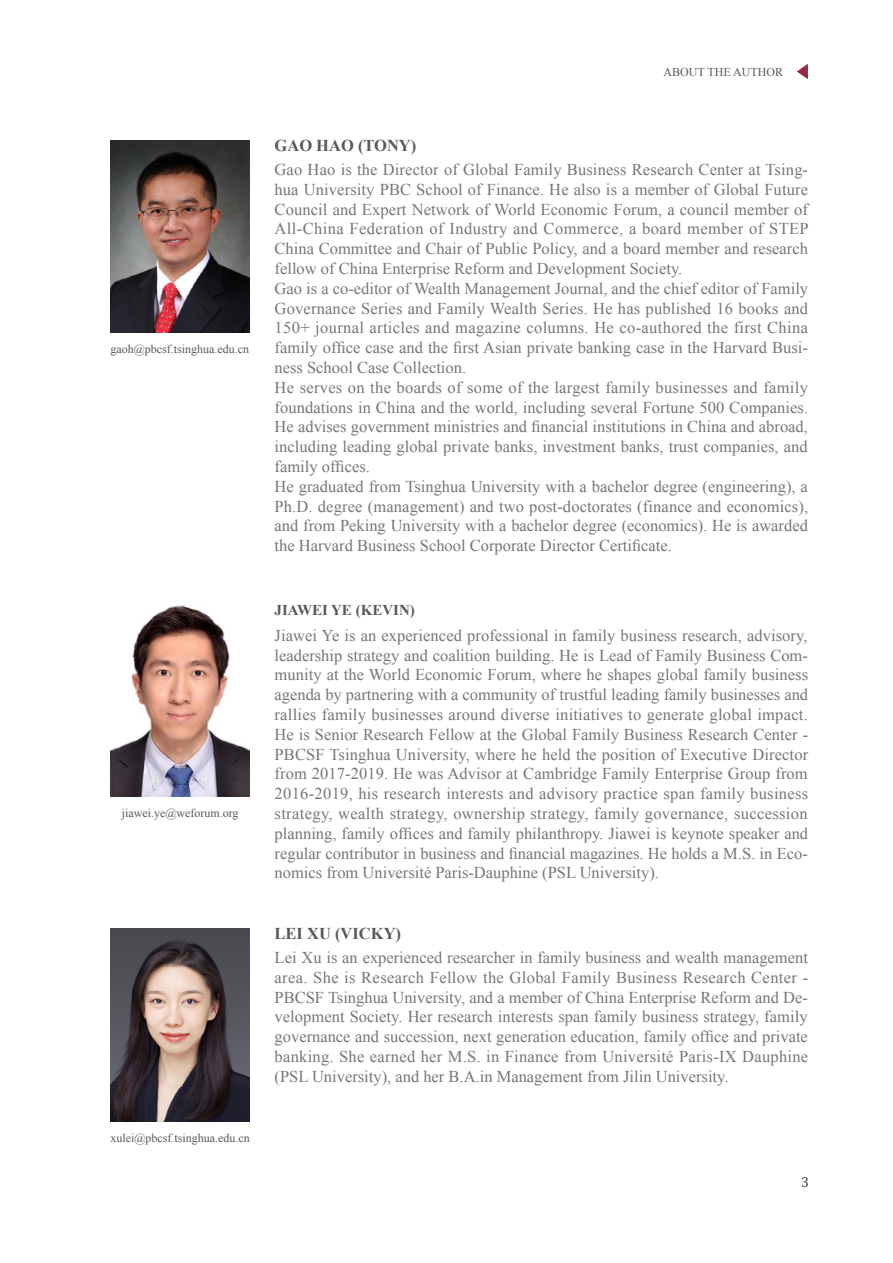
<style>
.page{position:relative;width:893px;height:1263px;background:#fff}
.page>*{position:absolute;margin:0;border:0;box-sizing:border-box;transform-origin:0 0}
.内文{font:16.5px/19.8px "Times New Roman";color:#767676;text-align:justify}
.红色标题变黑{font:700 16.5px "Times New Roman";color:#595757}
.红色标题变黑-2{font:700 15px "Times New Roman";color:#595757}
.t1{font:500 13.5px "Source Han Serif CN";color:#000}
.角注文字{font:12px "Times New Roman";color:#595757}
.页面角标文字{font:12px "Times New Roman";color:#595757}
</style>
<div class="page">
<svg style="left:797px;top:64px;width:11px;height:15px"></svg>
<img style="left:111px;top:140px;width:138px;height:192px">
<img style="left:111px;top:605px;width:139px;height:191px">
<img style="left:111px;top:928px;width:139px;height:193px">
<p class="页面角标文字" style="left:664px;top:64px;width:121px">ABOUT THE AUTHOR</p>
<p class="角注文字" style="left:111px;top:341px;width:140px">gaoh@pbcsf.tsinghua.edu.cn</p>
<p class="角注文字" style="left:122px;top:805px;width:118px">jiawei.ye@weforum.org</p>
<p class="角注文字" style="left:111px;top:1130px;width:141px">xulei@pbcsf.tsinghua.edu.cn</p>
<p class="红色标题变黑" style="left:275px;top:134px;width:143px">GAO HAO (TONY)</p>
<p class="内文" style="left:275px;top:159px;width:536px">Gao Hao is the Director of Global Family Business Research Center at Tsing&shy;hua University PBC School of Finance. He also is a member of Global Future Council and Expert Network of World Economic Forum, a council member of All-China Federation of Industry and Commerce, a board member of STEP China Committee and Chair of Public Policy, and a board member and research fellow of China Enterprise Reform and Development Society.</p>
<p class="内文" style="left:275px;top:278px;width:535px">Gao is a co-editor of Wealth Management Journal, and the chief editor of Family Governance Series and Family Wealth Series. He has published 16 books and 150+ journal articles and magazine columns. He co-authored the first China family office case and the first Asian private banking case in the Harvard Busi&shy;ness School Case Collection.</p>
<p class="内文" style="left:275px;top:377px;width:535px">He serves on the boards of some of the largest family businesses and family foundations in China and the world, including several Fortune 500 Companies.<br>He advises government ministries and financial institutions in China and abroad, including leading global private banks, investment banks, trust companies, and family offices.</p>
<p class="内文" style="left:275px;top:476px;width:535px">He graduated from Tsinghua University with a bachelor degree (engineering), a Ph.D. degree (management) and two post-doctorates (finance and economics), and from Peking University with a bachelor degree (economics). He is awarded the Harvard Business School Corporate Director Certificate.</p>
<p class="红色标题变黑-2" style="left:275px;top:600px;width:142px">JIAWEI YE (KEVIN)</p>
<p class="内文" style="left:275px;top:625px;width:535px">Jiawei Ye is an experienced professional in family business research, advisory, leadership strategy and coalition building. He is Lead of Family Business Com&shy;munity at the World Economic Forum, where he shapes global family business agenda by partnering with a community of trustful leading family businesses and rallies family businesses around diverse initiatives to generate global impact.<br>He is Senior Research Fellow at the Global Family Business Research Center - PBCSF Tsinghua University, where he held the position of Executive Director from 2017-2019. He was Advisor at Cambridge Family Enterprise Group from 2016-2019, his research interests and advisory practice span family business strategy, wealth strategy, ownership strategy, family governance, succession planning, family offices and family philanthropy. Jiawei is keynote speaker and regular contributor in business and financial magazines. He holds a M.S. in Eco&shy;nomics from Université Paris-Dauphine (PSL University).</p>
<p class="红色标题变黑" style="left:275px;top:922px;width:128px">LEI XU (VICKY)</p>
<p class="内文" style="left:275px;top:947px;width:535px">Lei Xu is an experienced researcher in family business and wealth management area. She is Research Fellow the Global Family Business Research Center - PBCSF Tsinghua University, and a member of China Enterprise Reform and De&shy;velopment Society. Her research interests span family business strategy, family governance and succession, next generation education, family office and private banking. She earned her M.S. in Finance from Université Paris-IX Dauphine (PSL University), and her B.A.in Management from Jilin University.</p>
<p class="t1" style="left:802px;top:1174px;width:9px">3</p>
</div>
